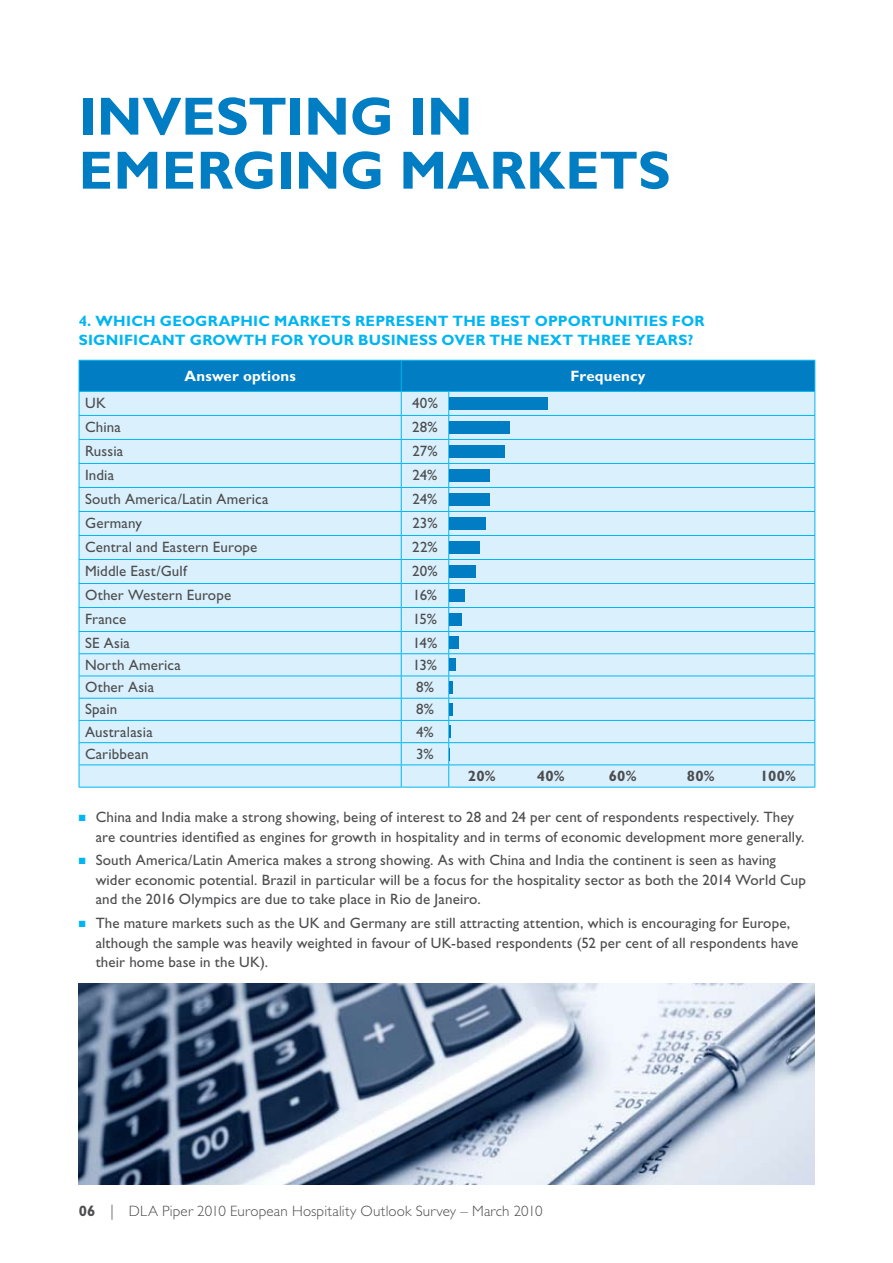
<style>
.page{position:relative;width:893px;height:1263px;background:#fff}
.page>*{position:absolute;margin:0;border:0;box-sizing:border-box;transform-origin:0 0}
.t1{font:700 54px/54px "Gill Sans Std";letter-spacing:.005em;color:#007dc3}
.t2{font:15px/19.5px "Gill Sans Std";letter-spacing:.01em;color:#4d4d4f}
.t3{font:700 15px/19.5px "Gill Sans Std";letter-spacing:.02em;color:#00b5f1}
.t4{font:300 15px "Gill Sans Std";letter-spacing:.01em;color:#4d4d4f}
.t5{font:700 15px "Gill Sans Std";letter-spacing:.01em;color:#fff}
.t6{font:700 15px "Gill Sans Std";letter-spacing:.02em;color:#4d4d4f}
.s1{color:#00b5f1}
.s2{font-weight:700}
</style>
<div class="page">
<img style="left:79px;top:983px;width:735px;height:201px">
<hr style="left:79px;top:787px;width:322px;height:1px;background:#00b5f1">
<hr style="left:401px;top:787px;width:48px;height:1px;background:#00b5f1">
<hr style="left:449px;top:787px;width:366px;height:1px;background:#00b5f1">
<svg style="left:79px;top:360px;width:736px;height:427px;background:#bce3f7"></svg>
<div style="left:449px;top:541px;width:31px;height:13px;background:#007dc3"></div>
<h1 class="t1" style="left:79px;top:89px;width:594px">INVESTING IN<br>EMERGIN G MARKETS</h1>
<p class="t3" style="left:79px;top:311px;width:153px">4. WH ICH GEOGRAPH</p>
<p class="t3" style="left:79px;top:311px;width:627px;text-indent:175px">IC MARKETS REPRESENT TH E BEST OPPORTUN ITIES FOR<br>SIGN IFICANT GROWTH FOR YOUR BUSIN ESS OVER TH E N EXT TH REE YEARS?</p>
<p class="t5" style="left:184px;top:367px;width:113px">ANSWER OPTIONS</p>
<p class="t5" style="left:571px;top:367px;width:76px">FREQUENCY</p>
<p class="t2" style="left:85px;top:393px;width:22px">UK</p>
<p class="t2" style="left:412px;top:393px;width:27px">40%</p>
<p class="t2" style="left:85px;top:417px;width:37px">China</p>
<p class="t2" style="left:412px;top:417px;width:27px">28%</p>
<p class="t2" style="left:85px;top:441px;width:40px">Russia</p>
<p class="t2" style="left:412px;top:441px;width:27px">27%</p>
<p class="t2" style="left:85px;top:465px;width:31px">India</p>
<p class="t2" style="left:413px;top:465px;width:26px">24%</p>
<p class="t2" style="left:85px;top:489px;width:185px">South America/Latin America</p>
<p class="t2" style="left:413px;top:489px;width:26px">24%</p>
<p class="t2" style="left:85px;top:513px;width:59px">Germany</p>
<p class="t2" style="left:412px;top:513px;width:27px">23%</p>
<p class="t2" style="left:85px;top:537px;width:174px">Central and Eastern Europe</p>
<p class="t2" style="left:412px;top:537px;width:27px">22%</p>
<p class="t2" style="left:85px;top:561px;width:103px">Middle East/Gulf</p>
<p class="t2" style="left:412px;top:561px;width:27px">20%</p>
<p class="t2" style="left:85px;top:585px;width:148px">Other Western Europe</p>
<p class="t2" style="left:413px;top:585px;width:26px">16%</p>
<p class="t2" style="left:85px;top:609px;width:43px">France</p>
<p class="t2" style="left:413px;top:609px;width:26px">15%</p>
<p class="t2" style="left:85px;top:633px;width:46px">SE Asia</p>
<p class="t2" style="left:413px;top:633px;width:26px">14%</p>
<p class="t2" style="left:85px;top:655px;width:97px">North America</p>
<p class="t2" style="left:413px;top:655px;width:26px">13%</p>
<p class="t2" style="left:85px;top:677px;width:71px">Other Asia</p>
<p class="t2" style="left:416px;top:677px;width:19px">8%</p>
<p class="t2" style="left:85px;top:700px;width:34px">Spain</p>
<p class="t2" style="left:416px;top:700px;width:19px">8%</p>
<p class="t2" style="left:85px;top:722px;width:69px">Australasia</p>
<p class="t2" style="left:416px;top:722px;width:19px">4%</p>
<p class="t2" style="left:85px;top:744px;width:65px">Caribbean</p>
<p class="t2" style="left:416px;top:744px;width:19px">3%</p>
<p class="t6" style="left:468px;top:767px;width:29px">20%</p>
<p class="t6" style="left:537px;top:767px;width:29px">40%</p>
<p class="t6" style="left:609px;top:767px;width:29px">60%</p>
<p class="t6" style="left:687px;top:767px;width:29px">80%</p>
<p class="t6" style="left:760px;top:767px;width:37px">100%</p>
<p class="t2" style="left:96px;top:807px;width:710px;text-indent:-17px"><span class="s1">■</span> China and India make a strong showing, being of interest to 28 and 24 per cent of respondents respectively. They are countries identified as engines for growth in hospitality and in terms of economic development more generally.</p>
<p class="t2" style="left:96px;top:850px;width:712px;text-indent:-17px"><span class="s1">■</span> South America/Latin America makes a strong showing. As with China and India the continent is seen as having wider economic potential. Brazil in particular will be a focus for the hospitality sector as both the 2014 World Cup and the 2016 Olympics are due to take place in Rio de Janeiro.</p>
<p class="t2" style="left:96px;top:913px;width:704px;text-indent:-17px"><span class="s1">■</span> The mature markets such as the UK and Germany are still attracting attention, which is encouraging for Europe, although the sample was heavily weighted in favour of UK-based respondents (52 per cent of all respondents have their home base in the UK).</p>
<p class="t4" style="left:79px;top:1202px;width:465px"><span class="s2">06</span> | DLA Piper 2010 European Hospitality Outlook Survey – March 2010</p>
</div>
